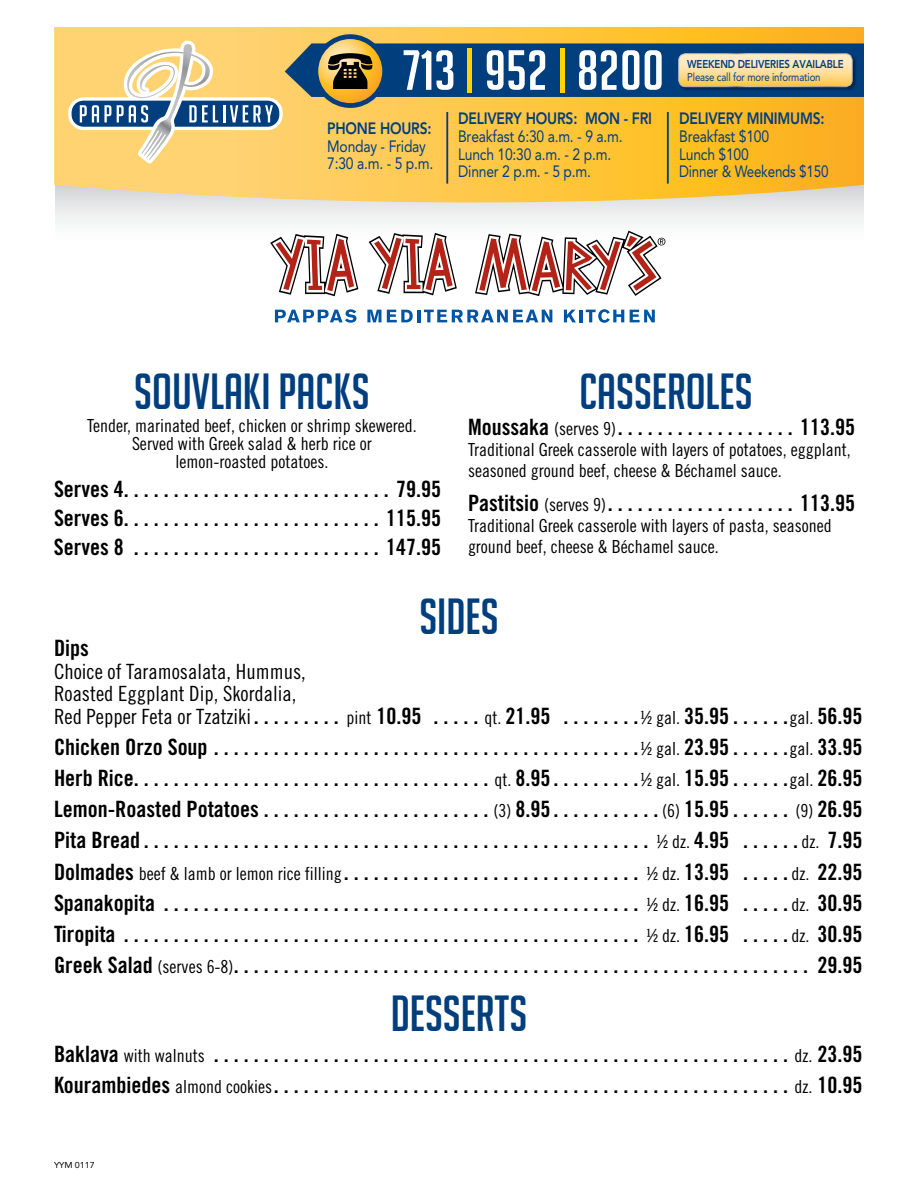
<style>
.page{position:relative;width:918px;height:1188px;background:#fff}
.page>*{position:absolute;margin:0;border:0;box-sizing:border-box;transform-origin:0 0}
.t1{font:55.2px "Big Noodle Titling";color:#fff;scale:1.04 1}
.t2{font:49.5px "Big Noodle Titling";color:#003e7e}
.t3{font:22.5px/31.2px "Trade Gothic Bold Cond Twenty";color:#000;text-align:justify}
.t4{font:21px/22.5px "Trade Gothic Cond Eighteen";color:#000}
.t5{font:18px/18px "Trade Gothic Cond Eighteen";color:#000}
.t6{font:16.35px/17.7px "Avenir LT Std";letter-spacing:-.015em;color:#003e7e;scale:.85 1}
.t7{font:800 16.35px "Avenir LT Std";letter-spacing:-.015em;color:#003e7e;scale:.85 1}
.t8{font:11.4px "Avenir LT Std";letter-spacing:-.015em;color:#003e7e;scale:.85 1}
.t9{font:800 11.4px "Avenir LT Std";letter-spacing:-.015em;color:#003e7e;scale:.85 1}
.t10{font:8.55px "Avenir LT Std";letter-spacing:-.01em;color:#000;scale:1.05 1}
.s1{font-size:51px;color:#ffd200}
.s2{font-family:"Trade Gothic Cond Eighteen";font-size:18px}
.s3{font-family:"Trade Gothic Cond Eighteen";font-size:21px}
</style>
<div class="page">
<svg style="left:54px;top:27px;width:810px;height:195px"></svg>
<hr style="left:446px;top:112px;width:2px;height:72px;background:#003e7e">
<hr style="left:667px;top:112px;width:2px;height:72px;background:#003e7e">
<svg style="left:65px;top:27px;width:799px;height:151px;background:#c2a85e"></svg>
<div style="left:678px;top:53px;width:179px;height:38px;background:#000;opacity:.43"></div>
<svg style="left:679px;top:54px;width:173px;height:33px;background:#fede9a"></svg>
<div style="left:679px;top:54px;width:173px;height:33px;border:1px solid #fff;border-radius:7px"></div>
<svg style="left:270px;top:234px;width:88px;height:62px"></svg>
<svg style="left:369px;top:233px;width:88px;height:62px"></svg>
<svg style="left:275px;top:309px;width:81px;height:14px"></svg>
<svg style="left:367px;top:310px;width:14px;height:12px"></svg>
<svg style="left:387px;top:310px;width:165px;height:12px"></svg>
<svg style="left:564px;top:309px;width:60px;height:14px"></svg>
<svg style="left:630px;top:310px;width:25px;height:12px"></svg>
<svg style="left:475px;top:231px;width:190px;height:65px"></svg>
<h1 class="t1" style="left:403px;top:40px;width:253px">713 <span class="s1">|</span> 952 <span class="s1">|</span> 8200</h1>
<p class="t7" style="left:327px;top:119px;width:124px">PHONE HOURS:</p>
<p class="t6" style="left:327px;top:137px;width:126px">Monday - Friday<br>7:30 a.m. - 5 p.m.</p>
<p class="t7" style="left:458px;top:109px;width:230px">DELIVERY HOURS: MON - FRI</p>
<p class="t6" style="left:458px;top:128px;width:195px">Breakfast 6:30 a.m. - 9 a.m.<br>Lunch 10:30 a.m. - 2 p.m.<br>Dinner 2 p.m. - 5 p.m.</p>
<p class="t9" style="left:687px;top:58px;width:186px">WEEKEND DELIVERIES AVAILABLE</p>
<p class="t8" style="left:687px;top:70px;width:158px">Please call for more information</p>
<p class="t7" style="left:679px;top:109px;width:173px">DELIVERY MINIMUMS:</p>
<p class="t6" style="left:679px;top:128px;width:177px">Breakfast $100<br>Lunch $100<br>Dinner &amp; Weekends $150</p>
<h2 class="t2" style="left:134px;top:365px;width:237px">SOUVLAKI PACKS</h2>
<p class="t5" style="left:87px;top:416px;width:331px;text-align:center">Tender, marinated beef, chicken or shrimp skewered.<br>Served with Greek salad &amp; herb rice or lemon-roasted potatoes.</p>
<p class="t3" style="left:54px;top:474px;width:389px;line-height:29.2px">Serves 4...........................79.95<br>Serves 6..........................115.95<br>Serves 8 . . . . . . . . . . . . . . . . . . . . . . . . . 147.95</p>
<h2 class="t2" style="left:579px;top:365px;width:175px">CASSEROLES</h2>
<p class="t3" style="left:468px;top:411px;width:388px">Moussaka <span class="s2">(serves 9)</span> . . . . . . . . . . . . . . . . . . 113.95</p>
<p class="t5" style="left:468px;top:439px;width:384px;line-height:21px">Traditional Greek casserole with layers of potatoes, eggplant, seasoned ground beef, cheese &amp; Béchamel sauce.</p>
<p class="t3" style="left:468px;top:487px;width:388px">Pastitsio <span class="s2">(serves 9)</span> . . . . . . . . . . . . . . . . . . . 113.95</p>
<p class="t5" style="left:468px;top:515px;width:365px;line-height:21px">Traditional Greek casserole with layers of pasta, seasoned ground beef, cheese &amp; Béchamel sauce.</p>
<h2 class="t2" style="left:419px;top:590px;width:81px">SIDES</h2>
<p class="t3" style="left:54px;top:633px;width:36px">Dips</p>
<p class="t4" style="left:54px;top:660px;width:253px">Choice of Taramosalata, Hummus,<br>Roasted Eggplant Dip, Skordalia,</p>
<p class="t3" style="left:54px;top:700px;width:810px"><span class="s3">Red Pepper Feta or Tzatziki</span> . . . . . . . . . <span class="s2">pint</span> 10.95 . . . . . <span class="s2">qt.</span> 21.95 . . . . . . . <span class="s2">½ gal.</span> 35.95 . . . . . <span class="s2">gal.</span> 56.95<br>Chicken Orzo Soup . . . . . . . . . . . . . . . . . . . . . . . . . . . . . . . . . .. . . . . . . . . <span class="s2">½ gal.</span> 23.95 . . . . . <span class="s2">gal.</span> 33.95<br>Herb Rice.................................... <span class="s2">qt.</span> 8.95 . . . . . . . . <span class="s2">½ gal.</span> 15.95 . . . . . <span class="s2">gal.</span> 26.95<br>Lemon-Roasted Potatoes . . . . . . . . . . . . . . . . . . . . . . . <span class="s2">(3)</span> 8.95 . . . . . . . . . . <span class="s2">(6)</span> 15.95 . . . . . . <span class="s2">(9)</span> 26.95<br>Pita Bread . . . . . . . . . . . . . . . . . . . . . . . . . . . . . . . . . . . . . . . . . . . . . . . . . . . <span class="s2">½ dz.</span> 4.95 . . . . . <span class="s2">dz.</span> 7.95<br>Dolmades <span class="s2">beef &amp; lamb or lemon rice filling</span> . . . . . . . . . . . . . . . . . . . . . . . . . . . . . . <span class="s2">½ dz.</span> 13.95 . . . . <span class="s2">dz.</span> 22.95<br>Spanakopita . . . . . . . . . . . . . . . . . . . . . . . . . . . . . . . . . . . . . . . . . . . . . . . . <span class="s2">½ dz.</span> 16.95 . . . . <span class="s2">dz.</span> 30.95<br>Tiropita . . . . . . . . . . . . . . . . . . . . . . . . . . . . . . . . . . . . . . . . . . . . . . . . . . . . <span class="s2">½ dz.</span> 16.95 . . . . <span class="s2">dz.</span> 30.95<br>Greek Salad <span class="s2">(serves 6-8)</span> . . . . . . . . . . . . . . . . . . . . . . . . . . . . . . . . . . . . . . . . . . . . . . . . . . . . . . . . . 29.95</p>
<h2 class="t2" style="left:391px;top:987px;width:138px">DESSERTS</h2>
<p class="t3" style="left:54px;top:1038px;width:810px">Baklava <span class="s2">with walnuts</span> . . . . . . . . . . . . . . . . . . . . . . . . . . . . . . . . . . . . . . . . . . . . . . . . . . . . . . . . . . <span class="s2">dz.</span> 23.95<br>Kourambiedes <span class="s2">almond cookies</span> . . . . . . . . . . . . . . . . . . . . . . . . . . . . . . . . . . . . . . . . . . . . . . . . . . . . <span class="s2">dz.</span> 10.95</p>
<p class="t10" style="left:54px;top:1160px;width:40px">YYM 0117</p>
</div>
